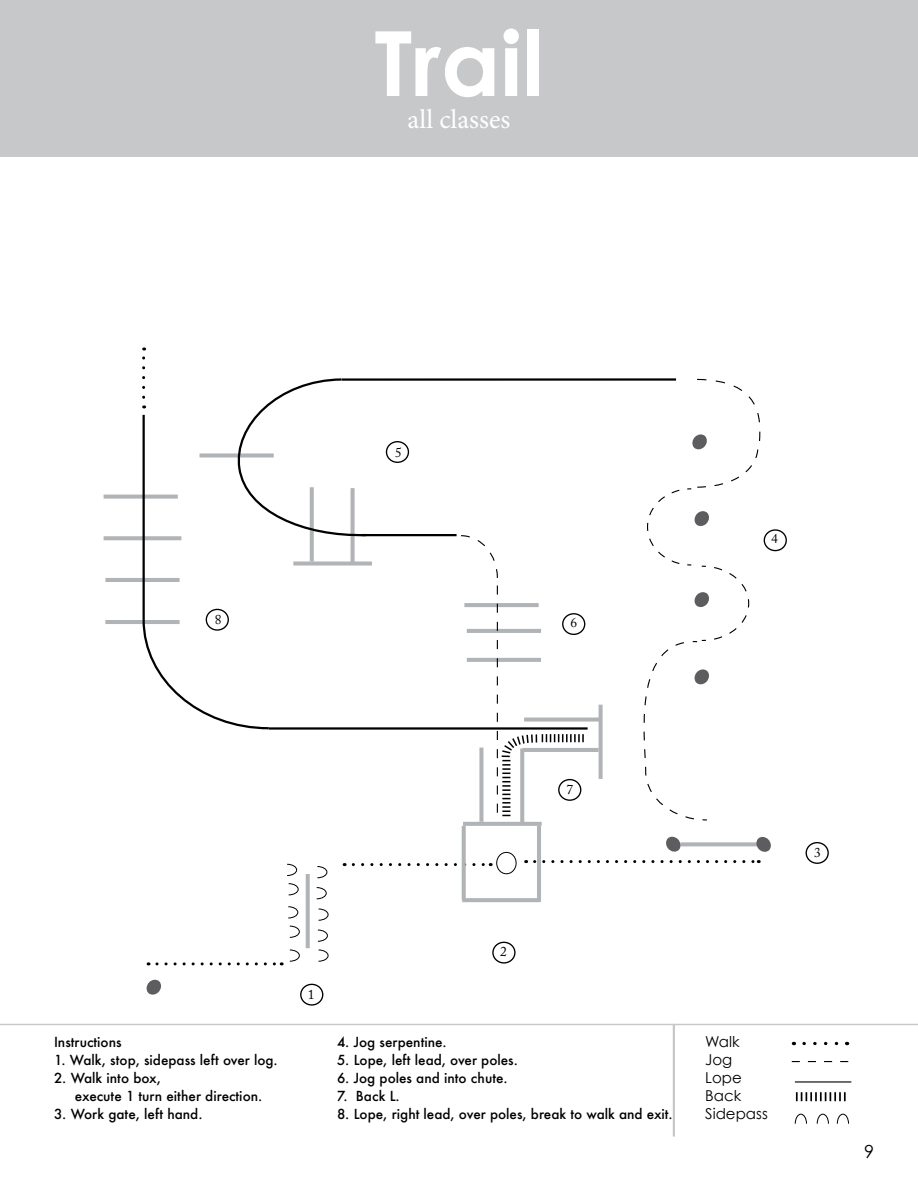
<style>
.page{position:relative;width:918px;height:1188px;background:#fff}
.page>*{position:absolute;margin:0;border:0;box-sizing:border-box;transform-origin:0 0}
.t1{font:700 90px "Century Gothic";color:#fff}
.t2{font:27px "Minion Pro";color:#fff}
.t3{font:18px "Century Gothic";color:#000}
.t4{font:15px/18px "Century Gothic";color:#000}
.t5{font:500 13.5px/18px "Futura";color:#000}
.t6{font:13.5px "Adobe Caslon Pro";color:#000}
</style>
<div class="page">
<div style="left:0;top:0;width:918px;height:157px;background:#c7c8ca"></div>
<svg style="left:804px;top:1042px;width:35px;height:3px"></svg>
<svg style="left:792px;top:1061px;width:56px;height:1px"></svg>
<svg style="left:796px;top:1092px;width:50px;height:9px"></svg>
<hr style="left:0;top:1024px;width:918px;height:1px;background:#c7c8ca">
<hr style="left:795px;top:1081px;width:56px;height:2px;background:#000">
<svg style="left:795px;top:1113px;width:12px;height:11px"></svg>
<svg style="left:816px;top:1113px;width:13px;height:11px"></svg>
<svg style="left:837px;top:1113px;width:12px;height:11px"></svg>
<hr style="left:673px;top:1024px;width:2px;height:113px;background:#c7c8ca">
<svg style="left:351px;top:537px;width:4px;height:24px"></svg>
<div style="left:293px;top:561px;width:79px;height:5px;background:#b1b4b6"></div>
<svg style="left:310px;top:537px;width:4px;height:24px"></svg>
<div style="left:200px;top:453px;width:74px;height:5px;background:#b1b4b6"></div>
<hr style="left:105px;top:578px;width:75px;height:4px;background:#b1b4b6">
<div style="left:562px;top:613px;width:23px;height:22px;border:1px solid #000;border-radius:50%"></div>
<div style="left:764px;top:529px;width:23px;height:22px;border:1px solid #000;border-radius:50%"></div>
<div style="left:492px;top:942px;width:24px;height:22px;border:1px solid #000;border-radius:50%"></div>
<div style="left:386px;top:441px;width:23px;height:22px;border:1px solid #000;border-radius:50%"></div>
<hr style="left:105px;top:620px;width:75px;height:4px;background:#b1b4b6">
<svg style="left:142px;top:348px;width:3px;height:49px"></svg>
<hr style="left:462px;top:898px;width:79px;height:4px;background:#b1b4b6">
<svg style="left:104px;top:536px;width:77px;height:4px"></svg>
<svg style="left:306px;top:874px;width:4px;height:74px"></svg>
<svg style="left:104px;top:495px;width:74px;height:4px"></svg>
<div style="left:300px;top:984px;width:23px;height:22px;border:1px solid #000;border-radius:50%"></div>
<svg style="left:681px;top:842px;width:75px;height:4px"></svg>
<hr style="left:362px;top:534px;width:95px;height:2px;background:#000">
<svg style="left:643px;top:378px;width:118px;height:443px"></svg>
<hr style="left:342px;top:378px;width:334px;height:3px;background:#000">
<svg style="left:233px;top:378px;width:135px;height:159px"></svg>
<hr style="left:464px;top:603px;width:75px;height:4px;background:#b1b4b6">
<hr style="left:467px;top:629px;width:74px;height:4px;background:#b1b4b6">
<hr style="left:467px;top:658px;width:74px;height:4px;background:#b1b4b6">
<svg style="left:520px;top:816px;width:4px;height:6px"></svg>
<hr style="left:463px;top:822px;width:79px;height:4px;background:#b1b4b6">
<svg style="left:599px;top:705px;width:4px;height:74px"></svg>
<hr style="left:523px;top:748px;width:76px;height:4px;background:#b1b4b6">
<svg style="left:479px;top:748px;width:4px;height:74px"></svg>
<hr style="left:269px;top:727px;width:319px;height:3px;background:#000">
<div style="left:524px;top:717px;width:76px;height:5px;background:#b1b4b6"></div>
<div style="left:206px;top:609px;width:23px;height:22px;border:1px solid #000;border-radius:50%"></div>
<div style="left:806px;top:842px;width:23px;height:22px;border:1px solid #000;border-radius:50%"></div>
<svg style="left:353px;top:863px;width:138px;height:3px"></svg>
<hr style="left:537px;top:826px;width:4px;height:74px;background:#b1b4b6">
<svg style="left:462px;top:826px;width:4px;height:72px"></svg>
<div style="left:496px;top:852px;width:20px;height:22px;border:1px solid #000;border-radius:50%"></div>
<svg style="left:666px;top:836px;width:15px;height:16px"></svg>
<svg style="left:756px;top:837px;width:15px;height:15px"></svg>
<svg style="left:535px;top:860px;width:224px;height:3px"></svg>
<svg style="left:142px;top:618px;width:129px;height:112px"></svg>
<svg style="left:461px;top:535px;width:37px;height:43px"></svg>
<svg style="left:497px;top:586px;width:87px;height:230px"></svg>
<hr style="left:143px;top:415px;width:2px;height:205px;background:#000">
<svg style="left:157px;top:962px;width:125px;height:3px"></svg>
<svg style="left:146px;top:979px;width:15px;height:16px"></svg>
<svg style="left:318px;top:949px;width:11px;height:13px"></svg>
<svg style="left:289px;top:925px;width:11px;height:13px"></svg>
<svg style="left:317px;top:929px;width:11px;height:13px"></svg>
<svg style="left:289px;top:949px;width:11px;height:13px"></svg>
<svg style="left:318px;top:908px;width:11px;height:13px"></svg>
<svg style="left:288px;top:906px;width:11px;height:13px"></svg>
<svg style="left:288px;top:883px;width:11px;height:13px"></svg>
<svg style="left:316px;top:887px;width:11px;height:13px"></svg>
<svg style="left:317px;top:866px;width:11px;height:13px"></svg>
<svg style="left:287px;top:864px;width:10px;height:12px"></svg>
<h1 class="t1" style="left:374px;top:7px;width:171px">Trail</h1>
<h2 class="t2" style="left:407px;top:102px;width:105px">all classes</h2>
<p class="t6" style="left:215px;top:612px;width:8px">8</p>
<p class="t6" style="left:395px;top:444px;width:8px">5</p>
<p class="t6" style="left:571px;top:615px;width:8px">6</p>
<p class="t6" style="left:771px;top:531px;width:8px">4</p>
<p class="t6" style="left:567px;top:782px;width:8px">7</p>
<p class="t5" style="left:54px;top:1032px;width:69px">Instructions</p>
<p class="t5" style="left:54px;top:1050px;width:225px">1. Walk, stop, sidepass left over log.</p>
<p class="t5" style="left:75px;top:1068px;width:189px;text-indent:-21px">2. Walk into box,<br>execute 1 turn either direction.</p>
<p class="t5" style="left:54px;top:1104px;width:150px">3. Work gate, left hand.</p>
<p class="t6" style="left:308px;top:986px;width:8px">1</p>
<p class="t6" style="left:500px;top:943px;width:8px">2</p>
<p class="t5" style="left:337px;top:1032px;width:111px">4. Jog serpentine.</p>
<p class="t5" style="left:337px;top:1050px;width:182px">5. Lope, left lead, over poles.</p>
<p class="t5" style="left:337px;top:1068px;width:172px">6. Jog poles and into chute.</p>
<p class="t5" style="left:337px;top:1086px;width:64px">7. Back L.</p>
<p class="t5" style="left:337px;top:1104px;width:337px">8. Lope, right lead, over poles, break to walk and exit.</p>
<p class="t4" style="left:705px;top:1032px;width:64px">Walk<br>Jog<br>Lope<br>Back<br>Sidepass</p>
<p class="t6" style="left:814px;top:844px;width:8px">3</p>
<h3 class="t3" style="left:864px;top:1140px;width:11px">9</h3>
</div>
